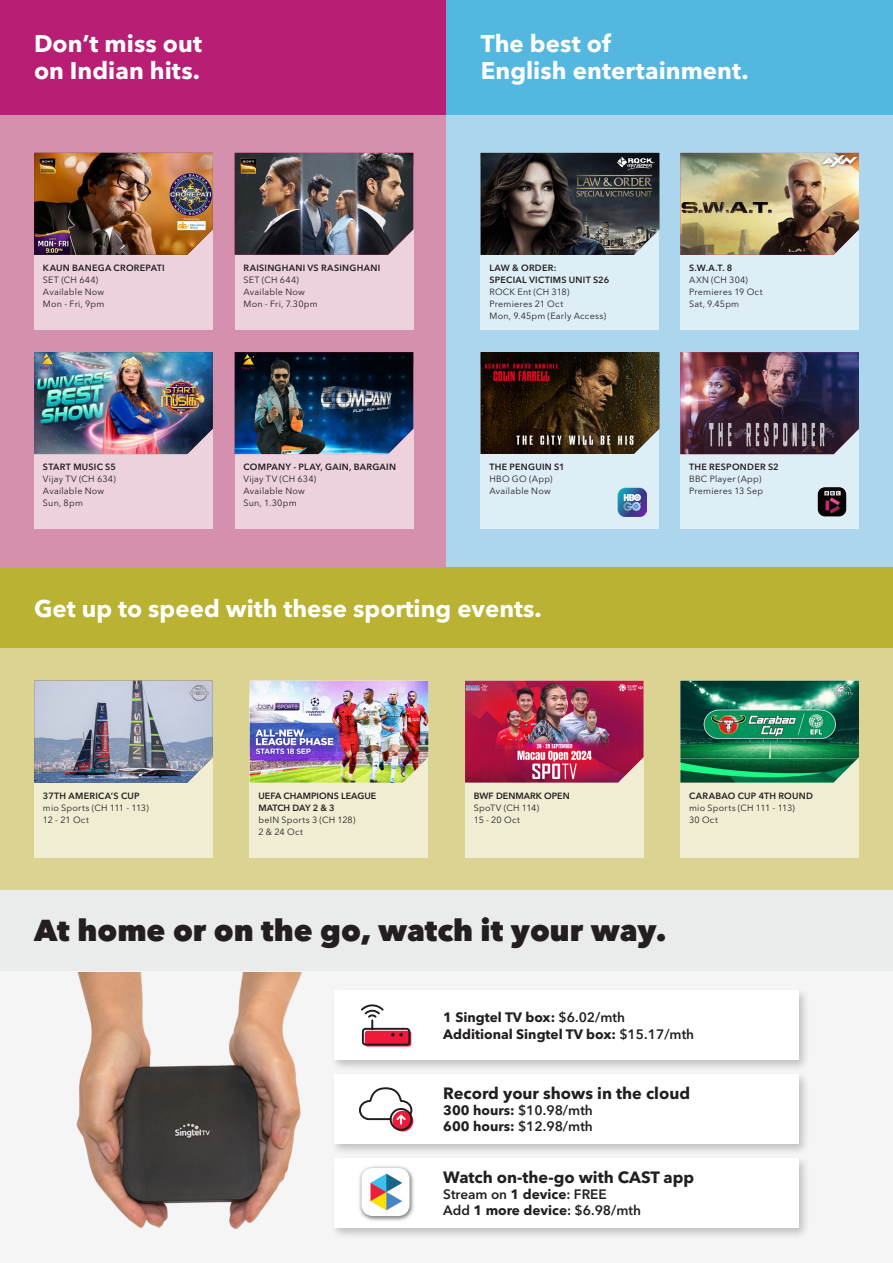
<style>
.page{position:relative;width:893px;height:1263px;background:#fff}
.page>*{position:absolute;margin:0;border:0;box-sizing:border-box;transform-origin:0 0}
.t1{font:800 30px "Avenir Next LT Pro";color:#231f20}
.t2{font:700 24px/27px "Avenir Next LT Pro";color:#fff}
.t3{font:700 16.35px "Avenir Next LT Pro";color:#231f20}
.t4{font:600 13.65px/16.4px "Avenir Next LT Pro";color:#231f20}
.t5{font:700 13.65px "Avenir Next LT Pro";color:#231f20}
.t6{font:9px "Avenir Next LT Pro";letter-spacing:.025em;color:#231f20}
.t7{font:600 9px/12px "Avenir Next LT Pro";letter-spacing:.03em;color:#231f20}
.t8{font:600 9px "Avenir Next LT Pro";color:#231f20}
.t9{font:600 9px "Avenir Next LT Pro";letter-spacing:-.025em;color:#231f20}
.s1{font-weight:600}
.s2{font-weight:700}
</style>
<div class="page">
<div style="left:0;top:89px;width:456px;height:523px;background:#d490ac"></div>
<div style="left:0;top:0;width:452px;height:115px;background:#b81f74"></div>
<div style="left:0;top:645px;width:893px;height:266px;background:#dad391"></div>
<div style="left:0;top:958px;width:893px;height:305px;background:#f5f5f6"></div>
<img style="left:76px;top:972px;width:226px;height:256px">
<div style="left:446px;top:89px;width:447px;height:523px;background:#abd6ed"></div>
<div style="left:446px;top:0;width:447px;height:115px;background:#54b7df"></div>
<div style="left:0;top:890px;width:893px;height:81px;background:#eaebeb"></div>
<div style="left:0;top:567px;width:893px;height:81px;background:#bab232"></div>
<div style="left:465px;top:694px;width:179px;height:164px;background:#f0edd3"></div>
<div style="left:680px;top:694px;width:179px;height:164px;background:#f0edd3"></div>
<img style="left:465px;top:681px;width:179px;height:102px">
<img style="left:680px;top:681px;width:179px;height:102px">
<div style="left:249px;top:694px;width:179px;height:164px;background:#f0edd3"></div>
<img style="left:250px;top:681px;width:178px;height:102px">
<div style="left:34px;top:694px;width:179px;height:164px;background:#f0edd3"></div>
<img style="left:34px;top:681px;width:179px;height:102px">
<div style="left:330px;top:987px;width:480px;height:84px;background:#231f20;opacity:.25"></div>
<div style="left:334px;top:991px;width:465px;height:69px;background:#fff"></div>
<svg style="left:361px;top:1004px;width:50px;height:42px"></svg>
<div style="left:330px;top:1071px;width:480px;height:84px;background:#231f20;opacity:.25"></div>
<div style="left:334px;top:1075px;width:465px;height:69px;background:#fff"></div>
<svg style="left:392px;top:1111px;width:21px;height:20px"></svg>
<div style="left:390px;top:1108px;width:22px;height:23px;border:2px solid #201d1e;border-radius:50%"></div>
<svg style="left:359px;top:1087px;width:54px;height:37px"></svg>
<div style="left:330px;top:1155px;width:480px;height:84px;background:#231f20;opacity:.25"></div>
<div style="left:334px;top:1159px;width:465px;height:69px;background:#fff"></div>
<img style="left:359px;top:1166px;width:55px;height:55px">
<img style="left:363px;top:1169px;width:45px;height:45px">
<div style="left:680px;top:166px;width:179px;height:164px;background:#ddeef7"></div>
<img style="left:680px;top:153px;width:179px;height:102px">
<div style="left:480px;top:166px;width:179px;height:164px;background:#ddeef7"></div>
<img style="left:481px;top:153px;width:178px;height:102px">
<div style="left:235px;top:166px;width:178px;height:164px;background:#edd2dd"></div>
<img style="left:235px;top:153px;width:178px;height:102px">
<img style="left:241px;top:159px;width:15px;height:15px">
<div style="left:34px;top:166px;width:179px;height:164px;background:#edd2dd"></div>
<img style="left:34px;top:153px;width:179px;height:102px">
<img style="left:40px;top:159px;width:15px;height:15px">
<div style="left:235px;top:365px;width:178px;height:164px;background:#edd2dd"></div>
<img style="left:235px;top:352px;width:178px;height:102px">
<div style="left:235px;top:348px;width:28px;height:30px;background:#231f20;opacity:.25"></div>
<img style="left:239px;top:354px;width:19px;height:16px">
<div style="left:34px;top:366px;width:179px;height:163px;background:#edd2dd"></div>
<img style="left:34px;top:352px;width:179px;height:102px">
<div style="left:32px;top:350px;width:30px;height:32px;background:#fff;opacity:.75"></div>
<img style="left:38px;top:353px;width:19px;height:17px">
<div style="left:480px;top:365px;width:179px;height:164px;background:#ddeef7"></div>
<img style="left:481px;top:352px;width:178px;height:102px">
<img style="left:618px;top:487px;width:28px;height:29px">
<div style="left:680px;top:365px;width:179px;height:164px;background:#ddeef7"></div>
<img style="left:680px;top:352px;width:179px;height:102px">
<img style="left:818px;top:487px;width:28px;height:29px">
<img style="left:188px;top:681px;width:22px;height:23px">
<img style="left:833px;top:681px;width:21px;height:23px">
<img style="left:615px;top:152px;width:41px;height:22px">
<p class="t2" style="left:34px;top:30px;width:170px">Don’t miss out</p>
<p class="t2" style="left:34px;top:57px;width:168px">on Indian hits.</p>
<p class="t7" style="left:43px;top:262px;width:123px">KAUN BANEGA CROREPATI</p>
<p class="t6" style="left:43px;top:274px;width:57px">SET (CH 644)</p>
<p class="t6" style="left:43px;top:286px;width:63px">Available Now</p>
<p class="t6" style="left:43px;top:298px;width:63px">Mon - Fri, 9pm</p>
<p class="t7" style="left:43px;top:461px;width:75px">START MUSIC S5</p>
<p class="t6" style="left:43px;top:474px;width:74px">Vijay TV (CH 634)</p>
<p class="t6" style="left:43px;top:486px;width:63px">Available Now</p>
<p class="t6" style="left:43px;top:498px;width:42px">Sun, 8pm</p>
<p class="t7" style="left:243px;top:262px;width:138px">RAISINGHANI VS RASINGHANI</p>
<p class="t6" style="left:243px;top:274px;width:57px">SET (CH 644)</p>
<p class="t6" style="left:243px;top:286px;width:63px">Available Now</p>
<p class="t6" style="left:243px;top:298px;width:76px">Mon - Fri, 7.30pm</p>
<p class="t7" style="left:243px;top:461px;width:154px">COMPANY - PLAY, GAIN, BARGAIN</p>
<p class="t6" style="left:243px;top:474px;width:74px">Vijay TV (CH 634)</p>
<p class="t6" style="left:243px;top:486px;width:63px">Available Now</p>
<p class="t6" style="left:243px;top:498px;width:55px">Sun, 1.30pm</p>
<p class="t2" style="left:481px;top:30px;width:270px">The best of<br>English entertainment.</p>
<p class="t7" style="left:489px;top:262px;width:121px">LAW &amp; ORDER:<br>SPECIAL VICTIMS UNIT S26</p>
<p class="t6" style="left:489px;top:286px;width:82px">ROCK Ent (CH 318)</p>
<p class="t6" style="left:489px;top:298px;width:75px">Premieres 21 Oct</p>
<p class="t6" style="left:489px;top:310px;width:118px">Mon, 9.45pm (Early Access)</p>
<p class="t7" style="left:489px;top:461px;width:77px">THE PENGUIN S1</p>
<p class="t6" style="left:489px;top:474px;width:65px">HBO GO (App)</p>
<p class="t6" style="left:489px;top:486px;width:63px">Available Now</p>
<p class="t7" style="left:689px;top:262px;width:45px">S.W.A.T. 8</p>
<p class="t6" style="left:689px;top:274px;width:60px">AXN (CH 304)</p>
<p class="t6" style="left:689px;top:286px;width:75px">Premieres 19 Oct</p>
<p class="t6" style="left:689px;top:298px;width:52px">Sat, 9.45pm</p>
<p class="t7" style="left:689px;top:461px;width:91px">THE RESPONDER S2</p>
<p class="t6" style="left:689px;top:474px;width:74px">BBC Player (App)</p>
<p class="t6" style="left:689px;top:486px;width:75px">Premieres 13 Sep</p>
<p class="t2" style="left:34px;top:595px;width:509px">Get up to speed with these sporting events.</p>
<p class="t7" style="left:43px;top:790px;width:98px">37TH AMERICA’S CUP</p>
<p class="t6" style="left:43px;top:802px;width:107px">mio Sports (CH 111 - 113)</p>
<p class="t6" style="left:43px;top:814px;width:47px">12 - 21 Oct</p>
<p class="t8" style="left:258px;top:790px;width:119px">UEFA CHAMPIONS LEAGUE</p>
<p class="t9" style="left:258px;top:802px;width:78px">MATCH DAY 2 &amp; 3</p>
<p class="t6" style="left:258px;top:814px;width:99px">beIN Sports 3 (CH 128)</p>
<p class="t6" style="left:258px;top:826px;width:46px">2 &amp; 24 Oct</p>
<p class="t8" style="left:474px;top:790px;width:97px">BWF DENMARK OPEN</p>
<p class="t6" style="left:474px;top:802px;width:67px">SpoTV (CH 114)</p>
<p class="t6" style="left:474px;top:814px;width:48px">15 - 20 Oct</p>
<p class="t7" style="left:689px;top:790px;width:125px">CARABAO CUP 4TH ROUND</p>
<p class="t6" style="left:689px;top:802px;width:107px">mio Sports (CH 111 - 113)</p>
<p class="t6" style="left:689px;top:814px;width:30px">30 Oct</p>
<p class="t1" style="left:34px;top:912px;width:634px">At home or on the go, watch it your way.</p>
<p class="t5" style="left:443px;top:1009px;width:183px">1 Singtel TV box: <span class="s1">$6.02/mth</span></p>
<p class="t5" style="left:443px;top:1025px;width:252px">Additional Singtel TV box: <span class="s1">$15.17/mth</span></p>
<p class="t3" style="left:443px;top:1083px;width:248px">Record your shows in the cloud</p>
<p class="t4" style="left:443px;top:1102px;width:151px"><span class="s2">300 hours:</span> $10.98/mth</p>
<p class="t4" style="left:443px;top:1118px;width:151px"><span class="s2">600 hours:</span> $12.98/mth</p>
<p class="t3" style="left:443px;top:1167px;width:252px">Watch on-the-go with CAST app</p>
<p class="t4" style="left:443px;top:1186px;width:199px">Stream on <span class="s2">1 device</span>: FREE<br>Add <span class="s2">1 more device</span>: $6.98/mth</p>
</div>
